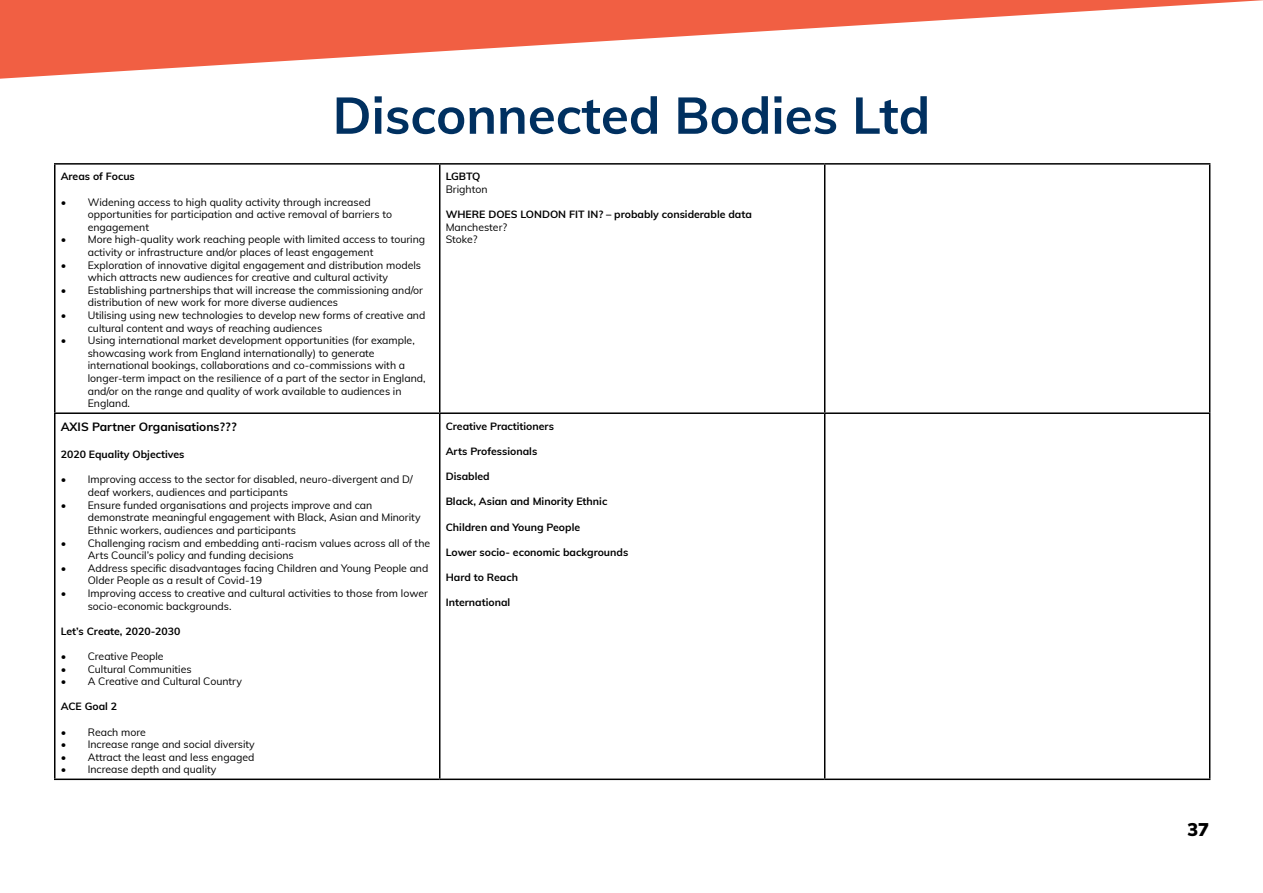
<style>
.page{position:relative;width:1263px;height:893px;background:#fff}
.page>*{position:absolute;margin:0;border:0;box-sizing:border-box;transform-origin:0 0}
.t1{font:700 51px "Muli";color:#003060}
.t2{font:900 18px "Muli";color:#000}
.t3{font:700 12px "Muli";color:#000}
.t4{font:10.5px/12.6px "Muli";color:#000}
.t5{font:700 10.5px "Muli";color:#000}
</style>
<div class="page">
<svg style="left:0;top:0;width:1263px;height:79px"></svg>
<hr style="left:54px;top:163px;width:386px;height:2px;background:#000">
<hr style="left:54px;top:165px;width:2px;height:247px;background:#000">
<hr style="left:440px;top:163px;width:385px;height:2px;background:#000">
<hr style="left:439px;top:165px;width:1px;height:247px;background:#000">
<hr style="left:825px;top:163px;width:385px;height:2px;background:#000">
<hr style="left:824px;top:165px;width:1px;height:247px;background:#000">
<hr style="left:1209px;top:165px;width:1px;height:247px;background:#000">
<hr style="left:54px;top:412px;width:386px;height:2px;background:#000">
<hr style="left:54px;top:414px;width:2px;height:364px;background:#000">
<hr style="left:440px;top:412px;width:385px;height:2px;background:#000">
<hr style="left:439px;top:414px;width:1px;height:364px;background:#000">
<hr style="left:825px;top:412px;width:385px;height:2px;background:#000">
<hr style="left:824px;top:414px;width:1px;height:364px;background:#000">
<hr style="left:1209px;top:414px;width:1px;height:364px;background:#000">
<hr style="left:54px;top:778px;width:386px;height:2px;background:#000">
<hr style="left:440px;top:778px;width:385px;height:2px;background:#000">
<hr style="left:825px;top:778px;width:385px;height:2px;background:#000">
<h1 class="t1" style="left:333px;top:78px;width:599px">Disconnected Bodies Ltd</h1>
<p class="t5" style="left:61px;top:169px;width:76px">Areas of Focus</p>
<p class="t4" style="left:88px;top:195px;width:306px;text-indent:-27px">• Widening access to high quality activity through increased opportunities for participation and active removal of barriers to engagement</p>
<p class="t4" style="left:88px;top:233px;width:339px;text-indent:-27px">• More high-quality work reaching people with limited access to touring activity or infrastructure and/or places of least engagement</p>
<p class="t4" style="left:61px;top:258px;width:362px;text-align:center">• Exploration of innovative digital engagement and distribution models which attracts new audiences for creative and cultural activity</p>
<p class="t4" style="left:88px;top:283px;width:337px;text-indent:-27px">• Establishing partnerships that will increase the commissioning and/or distribution of new work for more diverse audiences</p>
<p class="t4" style="left:88px;top:308px;width:339px;text-indent:-27px">• Utilising using new technologies to develop new forms of creative and cultural content and ways of reaching audiences</p>
<p class="t4" style="left:88px;top:334px;width:339px;text-indent:-27px">• Using international market development opportunities (for example, showcasing work from England internationally) to generate international bookings, collaborations and co-commissions with a longer-term impact on the resilience of a part of the sector in England, and/or on the range and quality of work available to audiences in England.</p>
<p class="t3" style="left:61px;top:418px;width:177px">AXIS Partner Organisations???</p>
<p class="t5" style="left:61px;top:447px;width:125px">2020 Equality Objectives</p>
<p class="t4" style="left:88px;top:473px;width:327px;text-indent:-27px">• Improving access to the sector for disabled, neuro-divergent and D/ deaf workers, audiences and participants</p>
<p class="t4" style="left:88px;top:498px;width:334px;text-indent:-27px">• Ensure funded organisations and projects improve and can demonstrate meaningful engagement with Black, Asian and Minority<br>Ethnic workers, audiences and participants</p>
<p class="t4" style="left:88px;top:536px;width:344px;text-indent:-27px">• Challenging racism and embedding anti-racism values across all of the<br>Arts Council’s policy and funding decisions</p>
<p class="t4" style="left:88px;top:561px;width:342px;text-indent:-27px">• Address specific disadvantages facing Children and Young People and<br>Older People as a result of Covid-19</p>
<p class="t4" style="left:88px;top:586px;width:342px;text-indent:-27px">• Improving access to creative and cultural activities to those from lower socio-economic backgrounds.</p>
<p class="t5" style="left:61px;top:623px;width:121px">Let’s Create, 2020-2030</p>
<p class="t4" style="left:61px;top:649px;width:104px">• Creative People</p>
<p class="t4" style="left:61px;top:662px;width:132px">• Cultural Communities</p>
<p class="t4" style="left:61px;top:674px;width:183px">• A Creative and Cultural Country</p>
<p class="t5" style="left:61px;top:699px;width:58px">ACE Goal 2</p>
<p class="t4" style="left:61px;top:725px;width:87px">• Reach more</p>
<p class="t4" style="left:61px;top:737px;width:196px">• Increase range and social diversity</p>
<p class="t4" style="left:61px;top:750px;width:195px">• Attract the least and less engaged</p>
<p class="t4" style="left:61px;top:763px;width:157px">• Increase depth and quality</p>
<p class="t5" style="left:446px;top:169px;width:36px">LGBTQ</p>
<p class="t4" style="left:446px;top:182px;width:43px">Brighton</p>
<p class="t5" style="left:446px;top:207px;width:308px">WHERE DOES LONDON FIT IN? – probably considerable data</p>
<p class="t4" style="left:446px;top:220px;width:63px">Manchester?<br>Stoke?</p>
<p class="t5" style="left:446px;top:418px;width:110px">Creative Practitioners</p>
<p class="t5" style="left:446px;top:443px;width:93px">Arts Professionals</p>
<p class="t5" style="left:446px;top:469px;width:46px">Disabled</p>
<p class="t5" style="left:446px;top:494px;width:163px">Black, Asian and Minority Ethnic</p>
<p class="t5" style="left:446px;top:519px;width:136px">Children and Young People</p>
<p class="t5" style="left:446px;top:544px;width:184px">Lower socio- economic backgrounds</p>
<p class="t5" style="left:446px;top:569px;width:74px">Hard to Reach</p>
<p class="t5" style="left:446px;top:595px;width:66px">International</p>
<h2 class="t2" style="left:1187px;top:817px;width:23px">37</h2>
</div>
